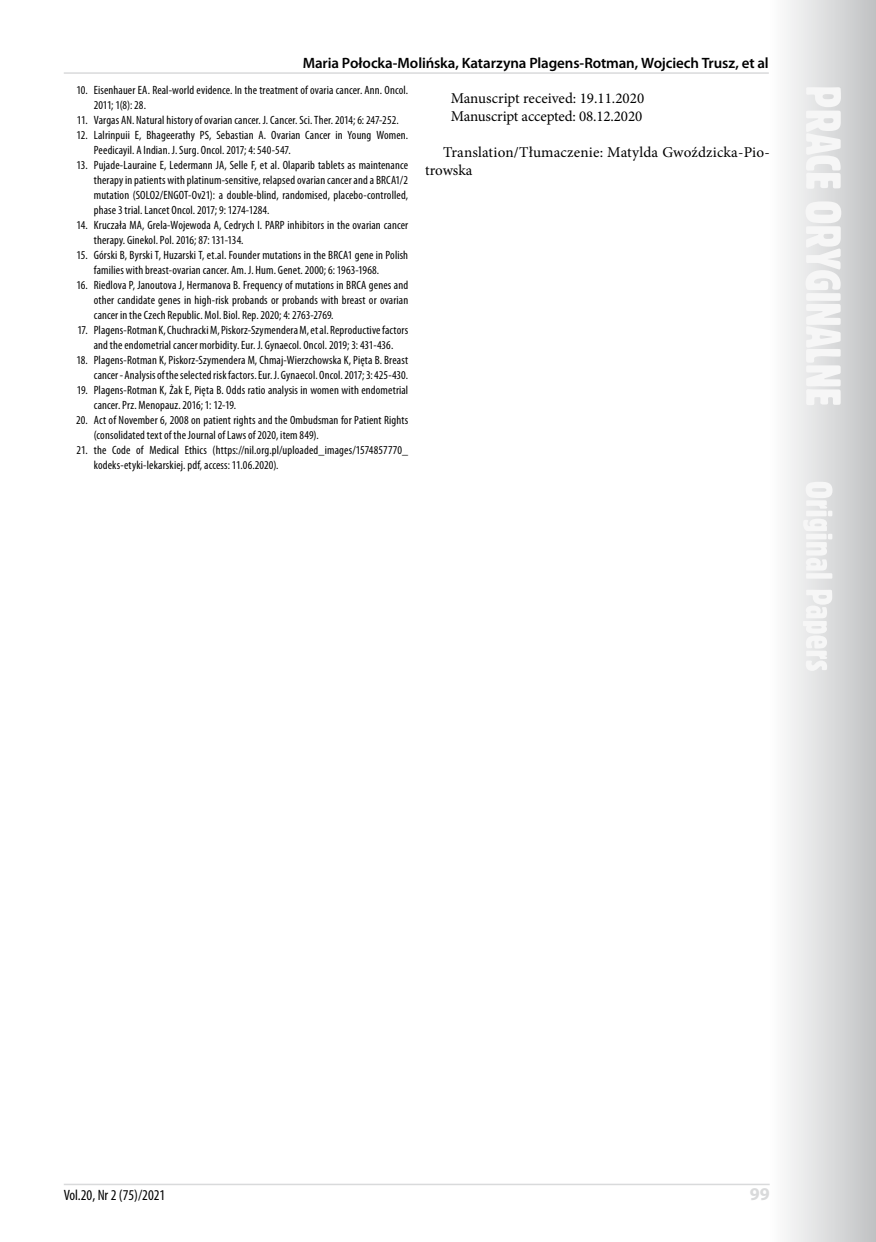
<style>
.page{position:relative;width:876px;height:1242px;background:#fff}
.page>*{position:absolute;margin:0;border:0;box-sizing:border-box;transform-origin:0 0}
.t1{font:700 18px "Myriad Pro";color:#d9dadb}
.t2{font:15px/18px "Minion Pro";color:#000}
.t3{font:600 15px "Myriad Pro";letter-spacing:-.01em;color:#000}
.t4{font:condensed 15px "Myriad Pro";color:#000}
.t5{font:condensed 12px/15px "Myriad Pro";letter-spacing:.01em;color:#000}
</style>
<div class="page">
<svg style="left:787px;top:0;width:89px;height:1242px"></svg>
<svg style="left:803px;top:87px;width:38px;height:584px"></svg>
<hr style="left:64px;top:1183px;width:706px;height:2px;background:#d9dadb">
<hr style="left:64px;top:72px;width:705px;height:2px;background:#d9dadb">
<p class="t3" style="left:303px;top:53px;width:467px">Maria Połocka-Molińska, Katarzyna Plagens-Rotman, Wojciech Trusz, et al</p>
<p class="t5" style="left:94px;top:82px;width:316px;text-indent:-17px">10. Eisenhauer EA. Real-world evidence. In the treatment of ovaria cancer. Ann. Oncol.<br>2011; 1(8): 28.</p>
<p class="t5" style="left:77px;top:112px;width:323px">11. Vargas AN. Natural history of ovarian cancer. J. Cancer. Sci. Ther. 2014; 6: 247-252.</p>
<p class="t5" style="left:94px;top:127px;width:316px;text-indent:-17px">12. Lalrinpuii E, Bhageerathy PS, Sebastian A. Ovarian Cancer in Young Women.<br>Peedicayil. A Indian. J. Surg. Oncol. 2017; 4: 540-547.</p>
<p class="t5" style="left:94px;top:157px;width:316px;text-align:justify;text-indent:-17px">13. Pujade-Lauraine E, Ledermann JA, Selle F, et al. Olaparib tablets as maintenance therapy in patients with platinum-sensitive, relapsed ovarian cancer and a BRCA1/2 mutation (SOLO2/ENGOT-Ov21): a double-blind, randomised, placebo-controlled, phase 3 trial. Lancet Oncol. 2017; 9: 1274-1284.</p>
<p class="t5" style="left:94px;top:217px;width:316px;text-indent:-17px">14. Kruczała MA, Grela-Wojewoda A, Cedrych I. PARP inhibitors in the ovarian cancer therapy. Ginekol. Pol. 2016; 87: 131-134.</p>
<p class="t5" style="left:94px;top:247px;width:316px;text-indent:-17px">15. Górski B, Byrski T, Huzarski T, et.al. Founder mutations in the BRCA1 gene in Polish families with breast-ovarian cancer. Am. J. Hum. Genet. 2000; 6: 1963-1968.</p>
<p class="t5" style="left:94px;top:277px;width:316px;text-align:justify;text-indent:-17px">16. Riedlova P, Janoutova J, Hermanova B. Frequency of mutations in BRCA genes and other candidate genes in high-risk probands or probands with breast or ovarian cancer in the Czech Republic. Mol. Biol. Rep. 2020; 4: 2763-2769.</p>
<p class="t5" style="left:77px;top:322px;width:332px;text-align:center">17. Plagens-Rotman K, Chuchracki M, Piskorz-Szymendera M, et al. Reproductive factors and the endometrial cancer morbidity. Eur. J. Gynaecol. Oncol. 2019; 3: 431-436.</p>
<p class="t5" style="left:76px;top:352px;width:333px;text-align:right">18. Plagens-Rotman K, Piskorz-Szymendera M, Chmaj-Wierzchowska K, Pięta B. Breast cancer - Analysis of the selected risk factors. Eur. J. Gynaecol. Oncol. 2017; 3: 425-430.</p>
<p class="t5" style="left:94px;top:382px;width:316px;text-indent:-17px">19. Plagens-Rotman K, Żak E, Pięta B. Odds ratio analysis in women with endometrial cancer. Prz. Menopauz. 2016; 1: 12-19.</p>
<p class="t5" style="left:94px;top:412px;width:316px;text-indent:-18px">20. Act of November 6, 2008 on patient rights and the Ombudsman for Patient Rights (consolidated text of the Journal of Laws of 2020, item 849).</p>
<p class="t5" style="left:94px;top:442px;width:316px;text-indent:-17px">21. the Code of Medical Ethics (https://nil.org.pl/uploaded_images/1574857770_ kodeks-etyki-lekarskiej. pdf, access: 11.06.2020).</p>
<p class="t2" style="left:451px;top:89px;width:195px">Manuscript received: 19.11.2020<br>Manuscript accepted: 08.12.2020</p>
<p class="t2" style="left:425px;top:143px;width:346px;text-indent:18px">Translation/Tłumaczenie: Matylda Gwoździcka-Pio&shy;trowska</p>
<p class="t4" style="left:64px;top:1186px;width:103px">Vol.20, Nr 2 (75)/2021</p>
<h1 class="t1" style="left:750px;top:1182px;width:21px">99</h1>
</div>
